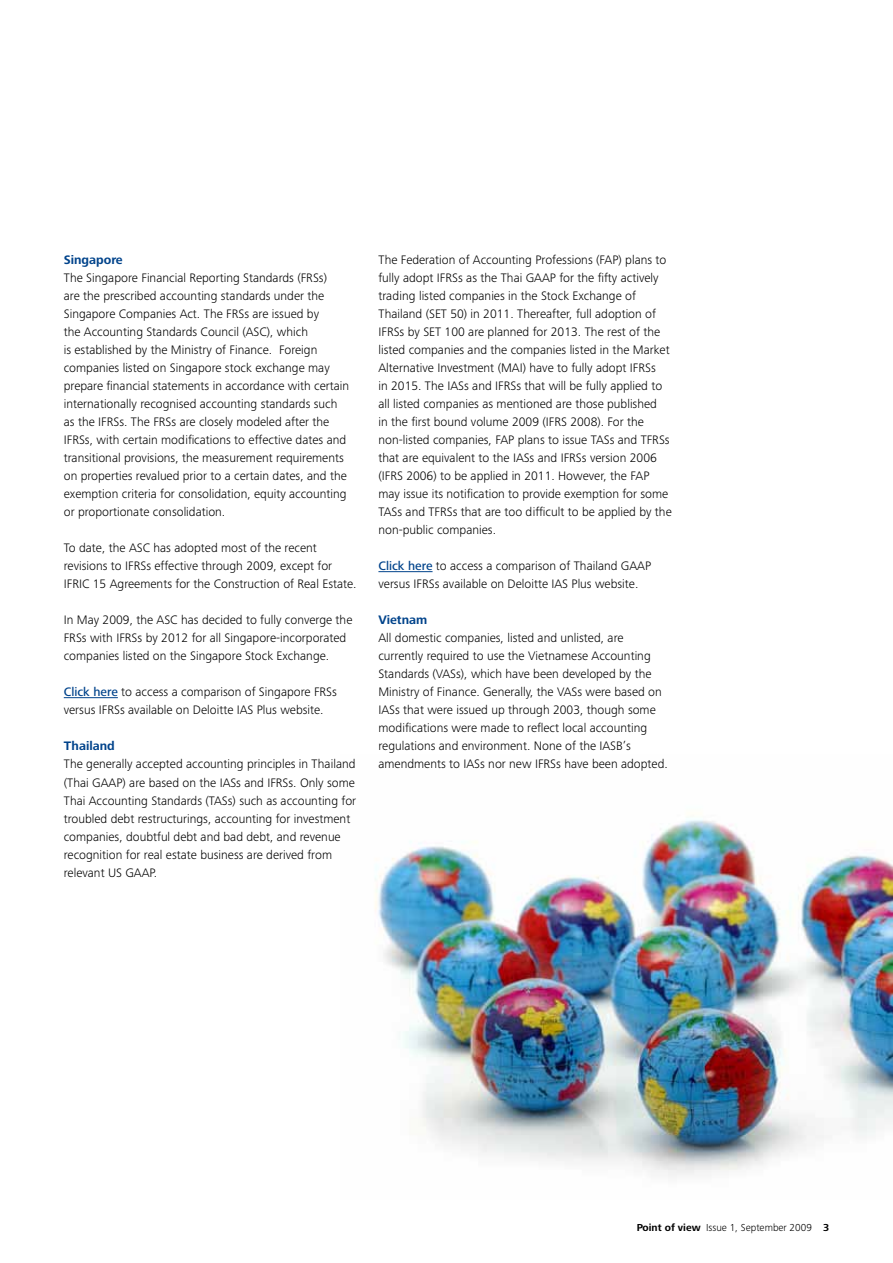
<style>
.page{position:relative;width:893px;height:1263px;background:#fff}
.page>*{position:absolute;margin:0;border:0;box-sizing:border-box;transform-origin:0 0}
.t1{font:300 12.75px/18px "Frutiger Next Pro";color:#000}
.t2{font:700 12.75px "Frutiger Next Pro";color:#00438b}
.t3{font:300 10.5px "Frutiger Next Pro";color:#000}
.s1{font-weight:500;color:#00438b}
.s2{font-weight:700}
</style>
<div class="page">
<img style="left:375px;top:820px;width:518px;height:357px">
<hr style="left:64px;top:697px;width:54px;height:1px;background:#00438b">
<hr style="left:378px;top:571px;width:55px;height:1px;background:#00438b">
<p class="t2" style="left:64px;top:253px;width:60px">Singapore</p>
<p class="t1" style="left:64px;top:269px;width:287px">The Singapore Financial Reporting Standards (FRSs)<br>are the prescribed accounting standards under the Singapore Companies Act. The FRSs are issued by<br>the Accounting Standards Council (ASC), which<br>is established by the Ministry of Finance. Foreign companies listed on Singapore stock exchange may prepare financial statements in accordance with certain internationally recognised accounting standards such as the IFRSs. The FRSs are closely modeled after the IFRSs, with certain modifications to effective dates and transitional provisions, the measurement requirements on properties revalued prior to a certain dates, and the exemption criteria for consolidation, equity accounting or proportionate consolidation.</p>
<p class="t1" style="left:64px;top:539px;width:294px">To date, the ASC has adopted most of the recent revisions to IFRSs effective through 2009, except for<br>IFRIC 15 Agreements for the Construction of Real Estate.</p>
<p class="t1" style="left:64px;top:611px;width:290px">In May 2009, the ASC has decided to fully converge the<br>FRSs with IFRSs by 2012 for all Singapore-incorporated companies listed on the Singapore Stock Exchange.</p>
<p class="t1" style="left:64px;top:683px;width:275px"><span class="s1">Click here</span> to access a comparison of Singapore FRSs versus IFRSs available on Deloitte IAS Plus website.</p>
<p class="t2" style="left:64px;top:739px;width:52px">Thailand</p>
<p class="t1" style="left:64px;top:755px;width:294px">The generally accepted accounting principles in Thailand (Thai GAAP) are based on the IASs and IFRSs. Only some Thai Accounting Standards (TASs) such as accounting for troubled debt restructurings, accounting for investment companies, doubtful debt and bad debt, and revenue recognition for real estate business are derived from relevant US GAAP.</p>
<p class="t1" style="left:378px;top:251px;width:295px">The Federation of Accounting Professions (FAP) plans to fully adopt IFRSs as the Thai GAAP for the fifty actively trading listed companies in the Stock Exchange of Thailand (SET 50) in 2011. Thereafter, full adoption of IFRSs by SET 100 are planned for 2013. The rest of the listed companies and the companies listed in the Market Alternative Investment (MAI) have to fully adopt IFRSs<br>in 2015. The IASs and IFRSs that will be fully applied to all listed companies as mentioned are those published<br>in the first bound volume 2009 (IFRS 2008). For the non-listed companies, FAP plans to issue TASs and TFRSs that are equivalent to the IASs and IFRSs version 2006 (IFRS 2006) to be applied in 2011. However, the FAP may issue its notification to provide exemption for some TASs and TFRSs that are too difficult to be applied by the non-public companies.</p>
<p class="t1" style="left:378px;top:557px;width:274px"><span class="s1">Click here</span> to access a comparison of Thailand GAAP versus IFRSs available on Deloitte IAS Plus website.</p>
<p class="t2" style="left:378px;top:613px;width:50px">Vietnam</p>
<p class="t1" style="left:378px;top:629px;width:291px">All domestic companies, listed and unlisted, are currently required to use the Vietnamese Accounting Standards (VASs), which have been developed by the Ministry of Finance. Generally, the VASs were based on IASs that were issued up through 2003, though some modifications were made to reflect local accounting regulations and environment. None of the IASB’s amendments to IASs nor new IFRSs have been adopted.</p>
<p class="t3" style="left:637px;top:1221px;width:194px"><span class="s2">Point of view</span> Issue 1, September 2009 <span class="s2">3</span></p>
</div>
